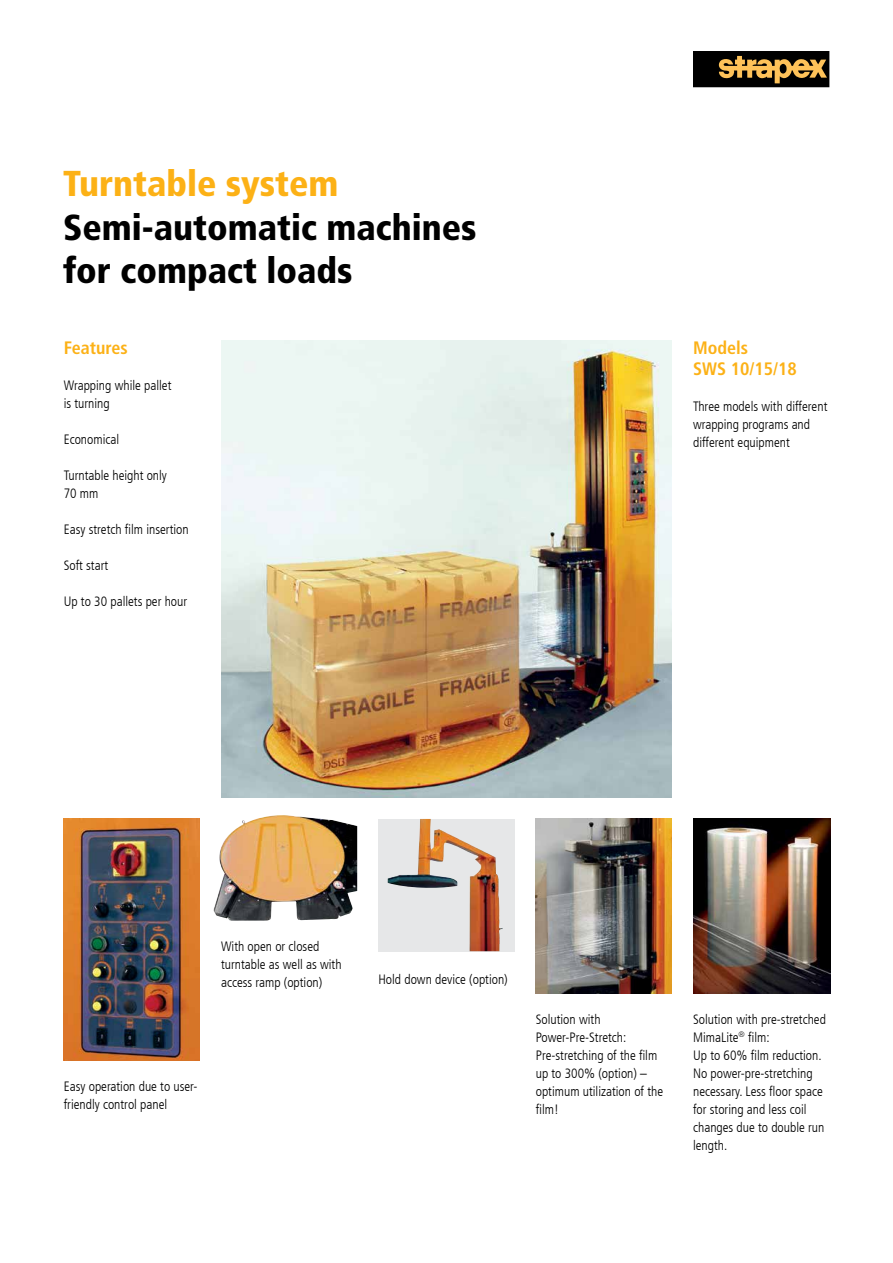
<style>
.page{position:relative;width:893px;height:1263px;background:#fff}
.page>*{position:absolute;margin:0;border:0;box-sizing:border-box;transform-origin:0 0}
.t1{font:900 condensed 36px "Frutiger LT Com";color:#000}
.t2{font:900 condensed 36px "Frutiger LT Com";color:#fcb116}
.t3{font:700 condensed 18px "Frutiger LT Com";color:#fcb116}
.t4{font:300 condensed 13.5px/18px "Frutiger LT Com";color:#000}
</style>
<div class="page">
<img style="left:536px;top:819px;width:136px;height:174px">
<div style="left:378px;top:819px;width:136px;height:132px;background:#e6e7e8"></div>
<img style="left:388px;top:819px;width:114px;height:132px">
<img style="left:221px;top:340px;width:451px;height:457px">
<img style="left:64px;top:819px;width:136px;height:242px">
<img style="left:213px;top:815px;width:144px;height:106px">
<img style="left:693px;top:819px;width:138px;height:174px">
<div style="left:693px;top:51px;width:136px;height:36px;background:#000"></div>
<svg style="left:719px;top:56px;width:108px;height:27px"></svg>
<p class="t2" style="left:63px;top:162px;width:277px">Turntable system</p>
<p class="t1" style="left:63px;top:205px;width:415px">Semi-automatic machines</p>
<p class="t1" style="left:63px;top:249px;width:291px">for compact loads</p>
<p class="t3" style="left:64px;top:337px;width:66px">Features</p>
<p class="t4" style="left:64px;top:376px;width:109px">Wrapping while pallet</p>
<p class="t4" style="left:64px;top:394px;width:48px">is turning</p>
<p class="t4" style="left:64px;top:430px;width:57px">Economical</p>
<p class="t4" style="left:64px;top:466px;width:105px">Turntable height only</p>
<p class="t4" style="left:64px;top:484px;width:36px">70 mm</p>
<p class="t4" style="left:64px;top:520px;width:127px">Easy stretch film insertion</p>
<p class="t4" style="left:64px;top:556px;width:46px">Soft start</p>
<p class="t4" style="left:64px;top:592px;width:125px">Up to 30 pallets per hour</p>
<p class="t3" style="left:693px;top:337px;width:57px">Models</p>
<p class="t3" style="left:693px;top:358px;width:105px">SWS 10/15/18</p>
<p class="t4" style="left:693px;top:398px;width:136px">Three models with different wrapping programs and different equipment</p>
<p class="t4" style="left:221px;top:937px;width:100px">With open or closed</p>
<p class="t4" style="left:221px;top:955px;width:122px">turntable as well as with access ramp (option)</p>
<p class="t4" style="left:64px;top:1077px;width:135px">Easy operation due to user&shy;friendly control panel</p>
<p class="t4" style="left:378px;top:971px;width:131px">Hold down device (option)</p>
<p class="t4" style="left:536px;top:1010px;width:66px">Solution with</p>
<p class="t4" style="left:536px;top:1028px;width:92px">Power-Pre-Stretch:</p>
<p class="t4" style="left:536px;top:1046px;width:123px">Pre-stretching of the film up to 300% (option) –</p>
<p class="t4" style="left:536px;top:1082px;width:129px">optimum utilization of the film!</p>
<p class="t4" style="left:693px;top:1010px;width:134px">Solution with pre-stretched<br>MimaLite<sup>®</sup> film:</p>
<p class="t4" style="left:693px;top:1046px;width:133px">Up to 60% film reduction.<br>No power-pre-stretching necessary. Less floor space for storing and less coil changes due to double run length.</p>
</div>
